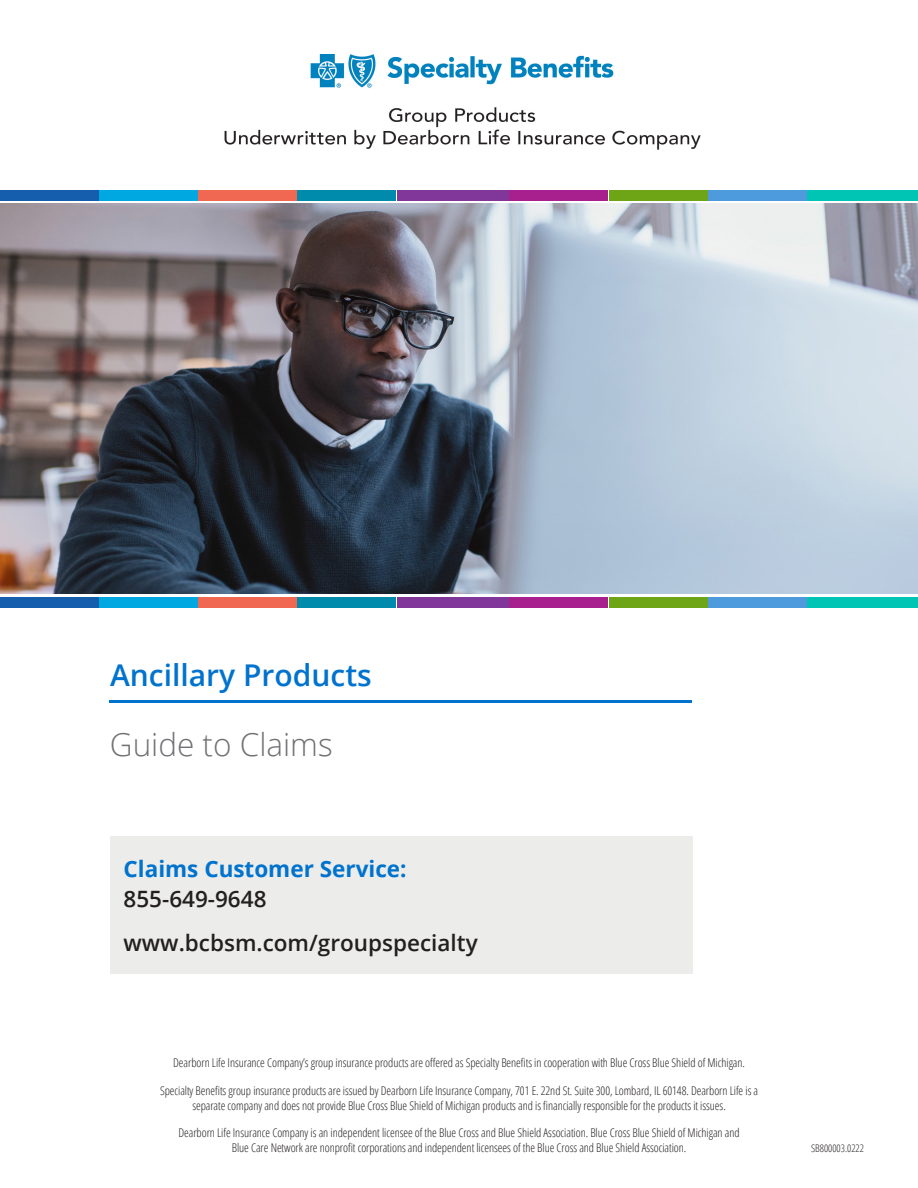
<style>
.page{position:relative;width:918px;height:1188px;background:#fff}
.page>*{position:absolute;margin:0;border:0;box-sizing:border-box;transform-origin:0 0}
.dn_intro_gray{font:300 31.5px "Open Sans";color:#717074}
.dn_headline{font:600 30px "Open Sans";color:#0073ce}
.dn_text{font:700 22.5px/30px "Open Sans";color:#0073ce}
.dn_text-2{font:600 22.5px "Open Sans";color:#231f20}
.dn_Disclaimer{font:300 condensed 12px/14.4px "Open Sans";letter-spacing:-.005em;color:#231f20;text-align:center}
.t1{font:300 condensed 10.5px "Open Sans";color:#231f20}
.s1{font-weight:600;color:#231f20}
</style>
<div class="page">
<hr style="left:109px;top:700px;width:583px;height:3px;background:#0073ce">
<div style="left:110px;top:836px;width:582px;height:138px;background:#ececea"></div>
<img style="left:0;top:204px;width:918px;height:390px">
<div style="left:397px;top:597px;width:112px;height:11px;background:#813699"></div>
<div style="left:609px;top:597px;width:98px;height:11px;background:#6ea516"></div>
<div style="left:708px;top:597px;width:98px;height:11px;background:#4d9add"></div>
<div style="left:510px;top:597px;width:98px;height:11px;background:#a7208d"></div>
<div style="left:198px;top:597px;width:98px;height:11px;background:#f06852"></div>
<div style="left:298px;top:597px;width:98px;height:11px;background:#008aac"></div>
<div style="left:0;top:597px;width:98px;height:11px;background:#145ead"></div>
<div style="left:99px;top:597px;width:98px;height:11px;background:#00a8e2"></div>
<div style="left:808px;top:597px;width:110px;height:11px;background:#00c4b4"></div>
<div style="left:397px;top:190px;width:112px;height:11px;background:#813699"></div>
<div style="left:609px;top:190px;width:98px;height:11px;background:#6ea516"></div>
<div style="left:708px;top:190px;width:98px;height:11px;background:#4d9add"></div>
<div style="left:510px;top:190px;width:98px;height:11px;background:#a7208d"></div>
<div style="left:198px;top:190px;width:98px;height:11px;background:#f06852"></div>
<div style="left:298px;top:190px;width:98px;height:11px;background:#008aac"></div>
<div style="left:0;top:190px;width:98px;height:11px;background:#145ead"></div>
<div style="left:99px;top:190px;width:98px;height:11px;background:#00a8e2"></div>
<div style="left:808px;top:190px;width:110px;height:11px;background:#00c4b4"></div>
<img style="left:224px;top:54px;width:476px;height:95px">
<p class="dn_headline" style="left:110px;top:655px;width:263px">Ancillary Products</p>
<p class="dn_intro_gray" style="left:110px;top:723px;width:224px">Guide to Claims</p>
<p class="dn_text" style="left:124px;top:853px;width:285px">Claims Customer Service:<br><span class="s1">855-649-9648</span></p>
<p class="dn_text-2" style="left:124px;top:927px;width:356px">www.bcbsm.com/groupspecialty</p>
<p class="dn_Disclaimer" style="left:173px;top:1055px;width:573px">Dearborn Life Insurance Company’s group insurance products are offered as Specialty Benefits in cooperation with Blue Cross Blue Shield of Michigan.</p>
<p class="dn_Disclaimer" style="left:160px;top:1083px;width:600px">Specialty Benefits group insurance products are issued by Dearborn Life Insurance Company, 701 E. 22nd St. Suite 300, Lombard, IL 60148. Dearborn Life is a separate company and does not provide Blue Cross Blue Shield of Michigan products and is financially responsible for the products it issues.</p>
<p class="dn_Disclaimer" style="left:178px;top:1125px;width:563px">Dearborn Life Insurance Company is an independent licensee of the Blue Cross and Blue Shield Association. Blue Cross Blue Shield of Michigan and<br>Blue Care Network are nonprofit corporations and independent licensees of the Blue Cross and Blue Shield Association.</p>
<p class="t1" style="left:811px;top:1141px;width:54px">SB800003.0222</p>
</div>
